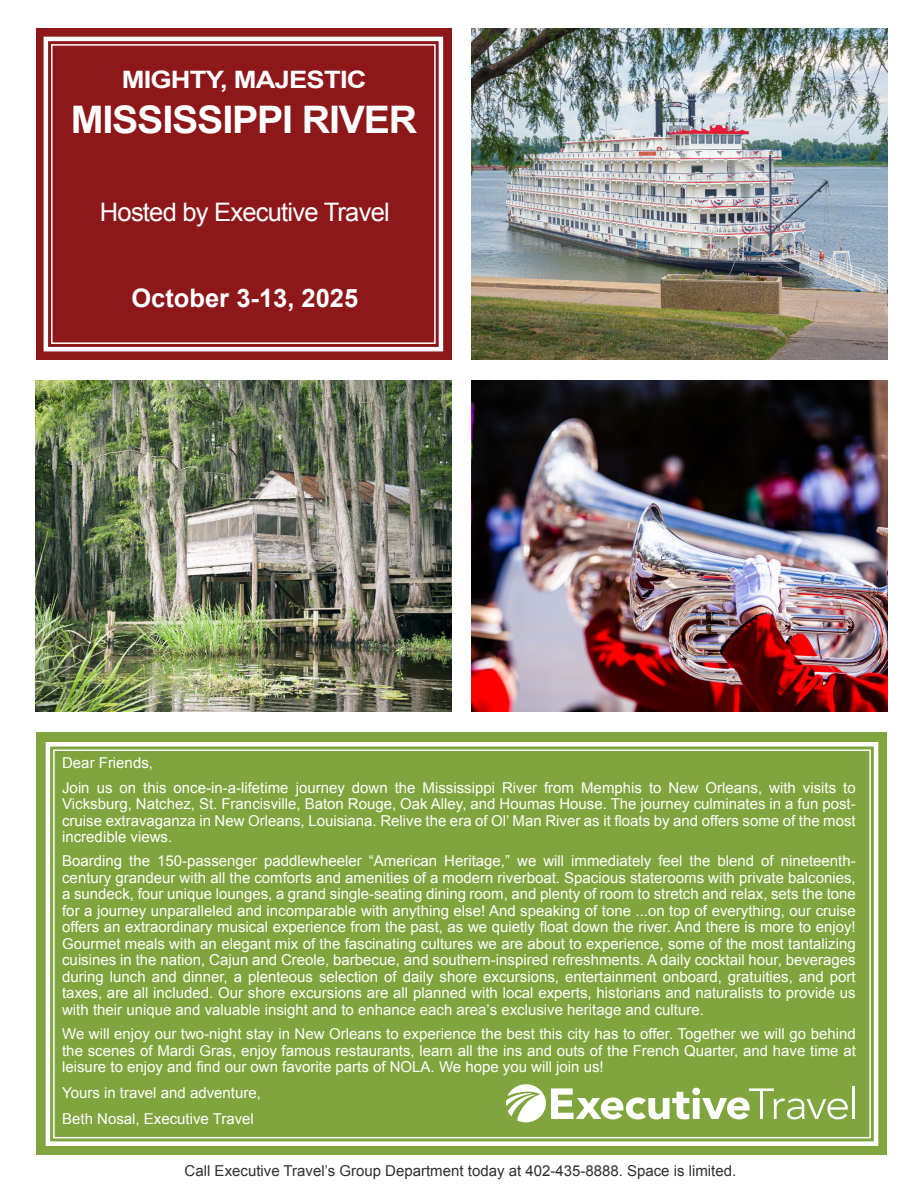
<style>
.page{position:relative;width:918px;height:1188px;background:#fff}
.page>*{position:absolute;margin:0;border:0;box-sizing:border-box;transform-origin:0 0}
.t1{font:700 37.95px "Arial";letter-spacing:-.03em;color:#fff;scale:1.04 1}
.t2{font:25.5px "Arial";letter-spacing:-.03em;color:#fff}
.t3{font:700 25.5px "Arial";color:#fff}
.t4{font:700 24px "Arial";letter-spacing:-.03em;color:#fff;scale:1.14 1}
.t5{font:15px/16.5px "Arial";color:#fff;text-align:justify}
.t6{font:15px "Arial";color:#2e2f2e}
</style>
<div class="page">
<div style="left:36px;top:732px;width:851px;height:423px;background:#81a53e"></div>
<svg style="left:45px;top:742px;width:834px;height:404px"></svg>
<div style="left:53px;top:750px;width:818px;height:388px;border:2px solid #fff"></div>
<div style="left:36px;top:28px;width:416px;height:332px;background:#8e171a"></div>
<svg style="left:43px;top:36px;width:401px;height:316px"></svg>
<div style="left:51px;top:44px;width:385px;height:300px;border:2px solid #fff"></div>
<img style="left:36px;top:380px;width:415px;height:331px">
<img style="left:472px;top:380px;width:415px;height:331px">
<svg style="left:506px;top:1084px;width:342px;height:38px"></svg>
<hr style="left:852px;top:1086px;width:3px;height:33px;background:#fff">
<img style="left:472px;top:28px;width:415px;height:332px">
<p class="t4" style="left:122px;top:64px;width:216px">MIGHTY, MAJESTIC</p>
<p class="t1" style="left:71px;top:95px;width:335px">MISSISSIPPI RIVER</p>
<p class="t2" style="left:100px;top:196px;width:291px">Hosted by Executive Travel</p>
<p class="t3" style="left:131px;top:281px;width:228px">October 3-13, 2025</p>
<p class="t5" style="left:62px;top:755px;width:92px">Dear Friends,</p>
<p class="t5" style="left:62px;top:779px;width:795px">Join us on this once-in-a-lifetime journey down the Mississippi River from Memphis to New Orleans, with visits to Vicksburg, Natchez, St. Francisville, Baton Rouge, Oak Alley, and Houmas House. The journey culminates in a fun post&shy;cruise extravaganza in New Orleans, Louisiana. Relive the era of Ol’ Man River as it floats by and offers some of the most incredible views.</p>
<p class="t5" style="left:62px;top:853px;width:795px">Boarding the 150-passenger paddlewheeler “American Heritage,” we will immediately feel the blend of nineteenth&shy;century grandeur with all the comforts and amenities of a modern riverboat. Spacious staterooms with private balconies, a sundeck, four unique lounges, a grand single-seating dining room, and plenty of room to stretch and relax, sets the tone for a journey unparalleled and incomparable with anything else! And speaking of tone ...on top of everything, our cruise offers an extraordinary musical experience from the past, as we quietly float down the river. And there is more to enjoy!<br>Gourmet meals with an elegant mix of the fascinating cultures we are about to experience, some of the most tantalizing cuisines in the nation, Cajun and Creole, barbecue, and southern-inspired refreshments. A daily cocktail hour, beverages during lunch and dinner, a plenteous selection of daily shore excursions, entertainment onboard, gratuities, and port taxes, are all included. Our shore excursions are all planned with local experts, historians and naturalists to provide us with their unique and valuable insight and to enhance each area’s exclusive heritage and culture.</p>
<p class="t5" style="left:62px;top:1026px;width:795px">We will enjoy our two-night stay in New Orleans to experience the best this city has to offer. Together we will go behind the scenes of Mardi Gras, enjoy famous restaurants, learn all the ins and outs of the French Quarter, and have time at leisure to enjoy and find our own favorite parts of NOLA. We hope you will join us!</p>
<p class="t5" style="left:62px;top:1085px;width:200px">Yours in travel and adventure,</p>
<p class="t5" style="left:62px;top:1110px;width:193px">Beth Nosal, Executive Travel</p>
<p class="t6" style="left:185px;top:1161px;width:553px">Call Executive Travel’s Group Department today at 402-435-8888. Space is limited.</p>
</div>
